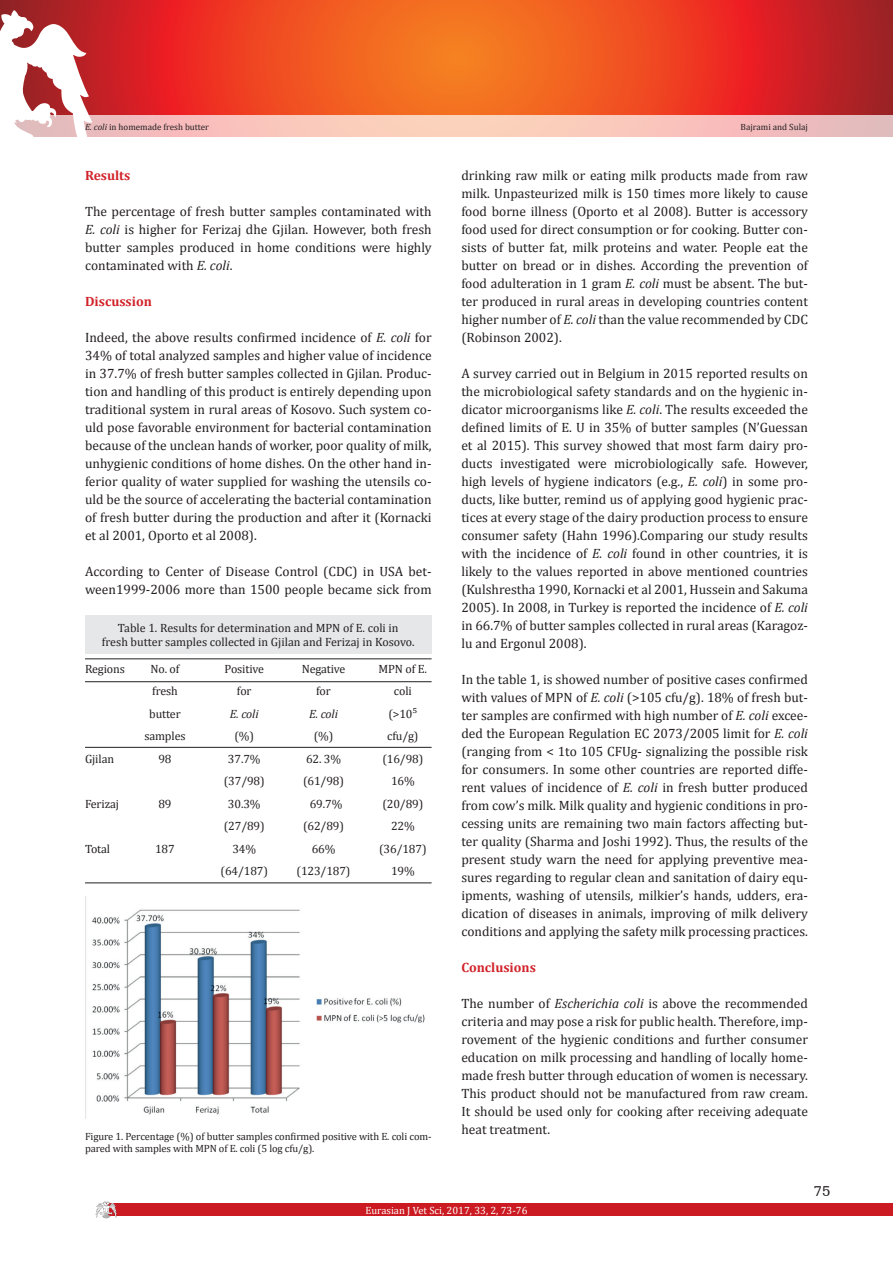
<style>
.page{position:relative;width:893px;height:1263px;background:#fff}
.page>*{position:absolute;margin:0;border:0;box-sizing:border-box;transform-origin:0 0}
.t1{font:15px "Humanist Slabserif 712 BT";color:#231f20}
.t2{font:13.5px/18px "Cambria";color:#231f20;text-align:justify}
.t3{font:700 13.5px "Cambria";color:#d1232a}
.t4{font:12px/22.5px "Cambria";letter-spacing:-.01em;color:#231f20;text-align:center}
.t5{font:italic 12px "Cambria";letter-spacing:-.01em;color:#231f20}
.t6{font:10.5px/12.6px "Cambria";letter-spacing:-.01em;color:#231f20}
.t7{font:10.5px "Cambria";color:#fff}
.t8{font:9px "Cambria";color:#231f20}
.s1{font-style:italic}
</style>
<div class="page">
<svg style="left:0;top:0;width:893px;height:115px;background:#e44422"></svg>
<div style="left:106px;top:1203px;width:787px;height:13px;background:#cb1a21"></div>
<svg style="left:0;top:10px;width:92px;height:127px"></svg>
<svg style="left:96px;top:1201px;width:21px;height:17px"></svg>
<svg style="left:0;top:115px;width:893px;height:21px;background:#f5c7bf"></svg>
<div style="left:85px;top:615px;width:347px;height:39px;background:#e6e7e9"></div>
<hr style="left:85px;top:681px;width:347px;height:1px;background:#231f20">
<hr style="left:85px;top:659px;width:347px;height:1px;background:#231f20">
<hr style="left:85px;top:747px;width:347px;height:1px;background:#231f20">
<hr style="left:85px;top:883px;width:347px;height:1px;background:#231f20">
<img style="left:85px;top:896px;width:340px;height:222px">
<p class="t8" style="left:85px;top:121px;width:125px"><span class="s1">E. coli</span> in homemade fresh butter</p>
<p class="t8" style="left:741px;top:121px;width:69px">Bajrami and Sulaj</p>
<p class="t3" style="left:85px;top:166px;width:47px">Results</p>
<p class="t2" style="left:85px;top:202px;width:348px">The percentage of fresh butter samples contaminated with <span class="s1">E. coli</span> is higher for Ferizaj dhe Gjilan. However, both fresh butter samples produced in home conditions were highly contaminated with <span class="s1">E. coli</span>.</p>
<p class="t3" style="left:85px;top:292px;width:68px">Discussion</p>
<p class="t2" style="left:85px;top:328px;width:348px">Indeed, the above results confirmed incidence of <span class="s1">E. coli</span> for 34% of total analyzed samples and higher value of incidence in 37.7% of fresh butter samples collected in Gjilan. Produc&shy;tion and handling of this product is entirely depending upon traditional system in rural areas of Kosovo. Such system co&shy;uld pose favorable environment for bacterial contamination because of the unclean hands of worker, poor quality of milk, unhygienic conditions of home dishes. On the other hand in&shy;ferior quality of water supplied for washing the utensils co&shy;uld be the source of accelerating the bacterial contamination of fresh butter during the production and after it (Kornacki et al 2001, Oporto et al 2008).</p>
<p class="t2" style="left:85px;top:562px;width:348px">According to Center of Disease Control (CDC) in USA bet&shy;ween1999-2006 more than 1500 people became sick from</p>
<p class="t4" style="left:102px;top:621px;width:314px;line-height:14.4px">Table 1. Results for determination and MPN of E. coli in<br>fresh butter samples collected in Gjilan and Ferizaj in Kosovo.</p>
<p class="t4" style="left:144px;top:657px;width:43px">No. of fresh butter samples<br>98</p>
<p class="t4" style="left:158px;top:792px;width:15px">89</p>
<p class="t4" style="left:155px;top:837px;width:21px">187</p>
<p class="t4" style="left:379px;top:657px;width:50px">MPN of E. coli (&gt;10⁵ cfu/g) (16/98)<br>16% (20/89)<br>22% (36/187)<br>19%</p>
<p class="t4" style="left:85px;top:657px;width:41px">Regions</p>
<p class="t4" style="left:225px;top:657px;width:41px">Positive for</p>
<p class="t5" style="left:230px;top:705px;width:30px">E. coli</p>
<p class="t4" style="left:221px;top:725px;width:49px">(%)<br>37.7% (37/98)<br>30.3% (27/89)<br>34% (64/187)</p>
<p class="t4" style="left:302px;top:657px;width:45px">Negative for</p>
<p class="t5" style="left:309px;top:705px;width:30px">E. coli</p>
<p class="t4" style="left:314px;top:725px;width:21px">(%)</p>
<p class="t4" style="left:297px;top:747px;width:55px">62. 3% (61/98)<br>69.7% (62/89)<br>66% (123/187)</p>
<p class="t4" style="left:85px;top:747px;width:31px">Gjilan</p>
<p class="t4" style="left:85px;top:792px;width:35px">Ferizaj</p>
<p class="t4" style="left:85px;top:837px;width:27px">Total</p>
<p class="t6" style="left:85px;top:1130px;width:348px">Figure 1. Percentage (%) of butter samples confirmed positive with E. coli com&shy;pared with samples with MPN of E. coli (5 log cfu/g).</p>
<p class="t2" style="left:461px;top:166px;width:348px">drinking raw milk or eating milk products made from raw milk. Unpasteurized milk is 150 times more likely to cause food borne illness (Oporto et al 2008). Butter is accessory food used for direct consumption or for cooking. Butter con&shy;sists of butter fat, milk proteins and water. People eat the butter on bread or in dishes. According the prevention of food adulteration in 1 gram <span class="s1">E. coli</span> must be absent. The but&shy;ter produced in rural areas in developing countries content higher number of <span class="s1">E. coli</span> than the value recommended by CDC (Robinson 2002).</p>
<p class="t2" style="left:461px;top:364px;width:348px">A survey carried out in Belgium in 2015 reported results on the microbiological safety standards and on the hygienic in&shy;dicator microorganisms like <span class="s1">E. coli</span>. The results exceeded the defined limits of E. U in 35% of butter samples (N’Guessan et al 2015). This survey showed that most farm dairy pro&shy;ducts investigated were microbiologically safe. However, high levels of hygiene indicators (e.g., <span class="s1">E. coli</span>) in some pro&shy;ducts, like butter, remind us of applying good hygienic prac&shy;tices at every stage of the dairy production process to ensure consumer safety (Hahn 1996).Comparing our study results with the incidence of <span class="s1">E. coli</span> found in other countries, it is likely to the values reported in above mentioned countries (Kulshrestha 1990, Kornacki et al 2001, Hussein and Sakuma 2005). In 2008, in Turkey is reported the incidence of <span class="s1">E. coli </span>in 66.7% of butter samples collected in rural areas (Karagoz&shy;lu and Ergonul 2008).</p>
<p class="t2" style="left:461px;top:670px;width:348px">In the table 1, is showed number of positive cases confirmed with values of MPN of <span class="s1">E. coli</span> (&gt;105 cfu/g). 18% of fresh but&shy;ter samples are confirmed with high number of <span class="s1">E. coli</span> excee&shy;ded the European Regulation EC 2073/2005 limit for <span class="s1">E. coli </span>(ranging from &lt; 1to 105 CFUg- signalizing the possible risk for consumers. In some other countries are reported diffe&shy;rent values of incidence of <span class="s1">E. coli</span> in fresh butter produced from cow’s milk. Milk quality and hygienic conditions in pro&shy;cessing units are remaining two main factors affecting but&shy;ter quality (Sharma and Joshi 1992). Thus, the results of the present study warn the need for applying preventive mea&shy;sures regarding to regular clean and sanitation of dairy equ&shy;ipments, washing of utensils, milkier’s hands, udders, era&shy;dication of diseases in animals, improving of milk delivery conditions and applying the safety milk processing practices.</p>
<p class="t3" style="left:461px;top:958px;width:76px">Conclusions</p>
<p class="t2" style="left:461px;top:994px;width:348px">The number of <span class="s1">Escherichia coli</span> is above the recommended criteria and may pose a risk for public health. Therefore, imp&shy;rovement of the hygienic conditions and further consumer education on milk processing and handling of locally home&shy;made fresh butter through education of women is necessary.<br>This product should not be manufactured from raw cream.<br>It should be used only for cooking after receiving adequate heat treatment.</p>
<p class="t1" style="left:814px;top:1181px;width:18px">75</p>
<p class="t7" style="left:365px;top:1204px;width:163px">Eurasian J Vet Sci, 2017, 33, 2, 73-76</p>
</div>
